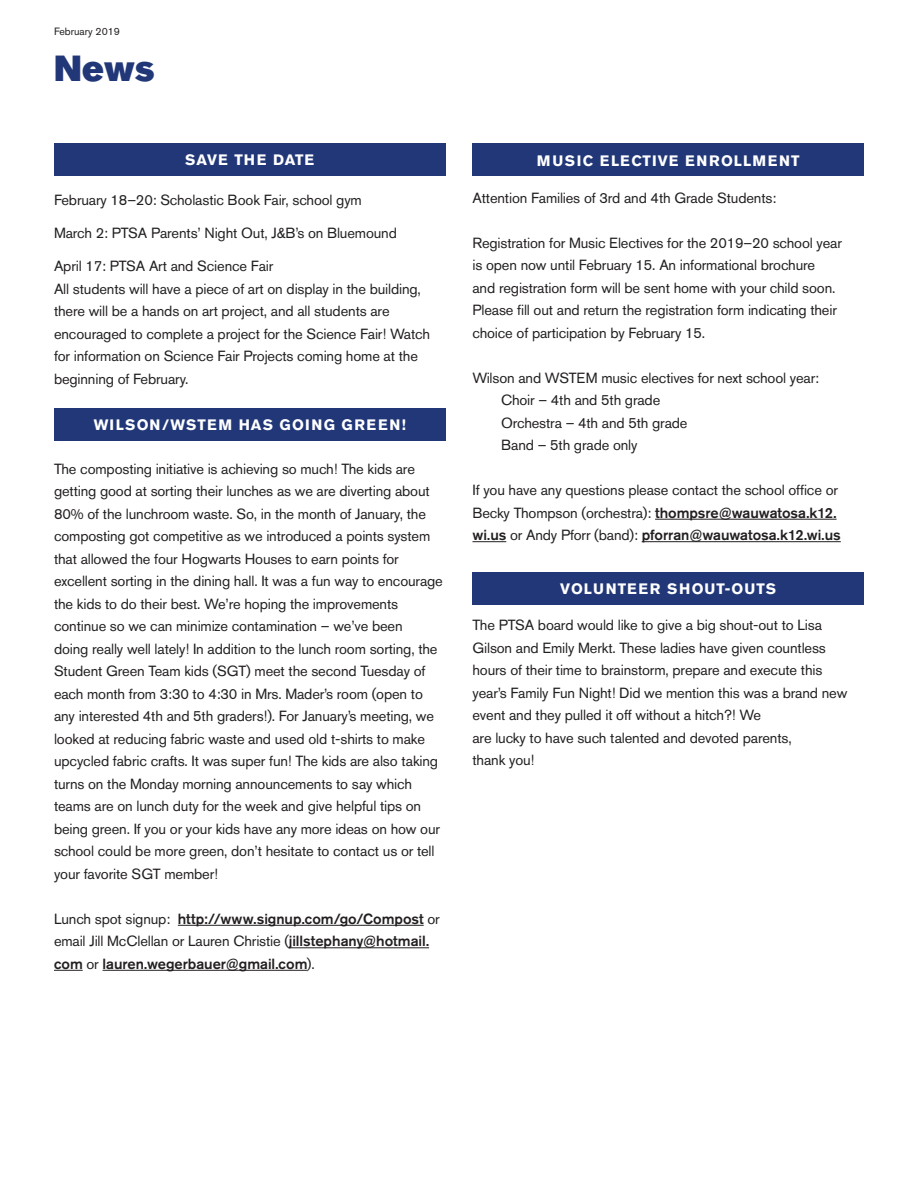
<style>
.page{position:relative;width:918px;height:1188px;background:#fff}
.page>*{position:absolute;margin:0;border:0;box-sizing:border-box;transform-origin:0 0}
.t1{font:36px "Akzidenz Grotesk BE Super";color:#213778}
.t2{font:700 15px "Akzidenz Grotesk BE";letter-spacing:.09em;color:#fff}
.t3{font:700 15px "Akzidenz Grotesk BE";letter-spacing:.07em;color:#fff}
.t4{font:14.7px/22.5px "Akzidenz Grotesk BE";letter-spacing:-.01em;color:#231f20}
.t5{font:500 14.7px/22.5px "Akzidenz Grotesk BE";color:#231f20}
.t6{font:10.5px "Akzidenz Grotesk BE";color:#231f20}
.s1{font-weight:400}
.s2{font-weight:500}
</style>
<div class="page">
<hr style="left:178px;top:925px;width:246px;height:1px;background:#231f20">
<hr style="left:289px;top:947px;width:140px;height:1px;background:#231f20">
<svg style="left:54px;top:970px;width:29px;height:1px"></svg>
<hr style="left:103px;top:970px;width:204px;height:1px;background:#231f20">
<div style="left:54px;top:144px;width:392px;height:32px;background:#213778"></div>
<div style="left:472px;top:144px;width:392px;height:32px;background:#213778"></div>
<div style="left:472px;top:572px;width:392px;height:32px;background:#213778"></div>
<div style="left:54px;top:408px;width:392px;height:32px;background:#213778"></div>
<hr style="left:655px;top:519px;width:182px;height:1px;background:#231f20">
<hr style="left:472px;top:541px;width:34px;height:1px;background:#231f20">
<hr style="left:642px;top:541px;width:199px;height:1px;background:#231f20">
<p class="t6" style="left:54px;top:25px;width:68px">February 2019</p>
<p class="t1" style="left:54px;top:48px;width:102px">News</p>
<p class="t3" style="left:185px;top:152px;width:131px">SAVE THE DATE</p>
<p class="t2" style="left:537px;top:152px;width:264px">MUSIC ELECTIVE ENROLLMENT</p>
<p class="t4" style="left:54px;top:189px;width:309px">February 18–20: Scholastic Book Fair, school gym</p>
<p class="t4" style="left:54px;top:222px;width:344px">March 2: PTSA Parents’ Night Out, J&amp;B’s on Bluemound</p>
<p class="t4" style="left:54px;top:255px;width:221px">April 17: PTSA Art and Science Fair</p>
<p class="t4" style="left:54px;top:277px;width:378px">All students will have a piece of art on display in the building, there will be a hands on art project, and all students are encouraged to complete a project for the Science Fair! Watch for information on Science Fair Projects coming home at the beginning of February.</p>
<p class="t2" style="left:94px;top:416px;width:313px">WILSON/WSTEM HAS GOING GREEN!</p>
<p class="t4" style="left:54px;top:457px;width:390px">The composting initiative is achieving so much! The kids are getting good at sorting their lunches as we are diverting about 80% of the lunchroom waste. So, in the month of January, the composting got competitive as we introduced a points system that allowed the four Hogwarts Houses to earn points for excellent sorting in the dining hall. It was a fun way to encourage the kids to do their best. We’re hoping the improvements continue so we can minimize contamination – we’ve been<br>doing really well lately! In addition to the lunch room sorting, the Student Green Team kids (SGT) meet the second Tuesday of each month from 3:30 to 4:30 in Mrs. Mader’s room (open to any interested 4th and 5th graders!). For January’s meeting, we looked at reducing fabric waste and used old t-shirts to make upcycled fabric crafts. It was super fun! The kids are also taking turns on the Monday morning announcements to say which teams are on lunch duty for the week and give helpful tips on being green. If you or your kids have any more ideas on how our school could be more green, don’t hesitate to contact us or tell your favorite SGT member!</p>
<p class="t5" style="left:54px;top:907px;width:387px"><span class="s1">Lunch spot signup:</span> http://www.signup.com/go/Compost <span class="s1">or email Jill McClellan or Lauren Christie (</span>jillstephany@hotmail. com <span class="s1">or</span> lauren.wegerbauer@gmail.com<span class="s1">).</span></p>
<p class="t4" style="left:472px;top:186px;width:305px">Attention Families of 3rd and 4th Grade Students:</p>
<p class="t4" style="left:472px;top:231px;width:371px">Registration for Music Electives for the 2019–20 school year is open now until February 15. An informational brochure<br>and registration form will be sent home with your child soon.<br>Please fill out and return the registration form indicating their choice of participation by February 15.</p>
<p class="t4" style="left:472px;top:366px;width:348px">Wilson and WSTEM music electives for next school year:</p>
<p class="t4" style="left:501px;top:389px;width:161px">Choir – 4th and 5th grade</p>
<p class="t4" style="left:501px;top:411px;width:188px">Orchestra – 4th and 5th grade</p>
<p class="t4" style="left:501px;top:434px;width:138px">Band – 5th grade only</p>
<p class="t4" style="left:472px;top:479px;width:370px">If you have any questions please contact the school office or<br>Becky Thompson (orchestra): <span class="s2">thompsre@wauwatosa.k12. wi.us</span> or Andy Pforr (band): <span class="s2">pforran@wauwatosa.k12.wi.us</span></p>
<p class="t3" style="left:560px;top:580px;width:217px">VOLUNTEER SHOUT-OUTS</p>
<p class="t4" style="left:472px;top:614px;width:376px">The PTSA board would like to give a big shout-out to Lisa Gilson and Emily Merkt. These ladies have given countless hours of their time to brainstorm, prepare and execute this year’s Family Fun Night! Did we mention this was a brand new event and they pulled it off without a hitch?! We<br>are lucky to have such talented and devoted parents,<br>thank you!</p>
</div>
